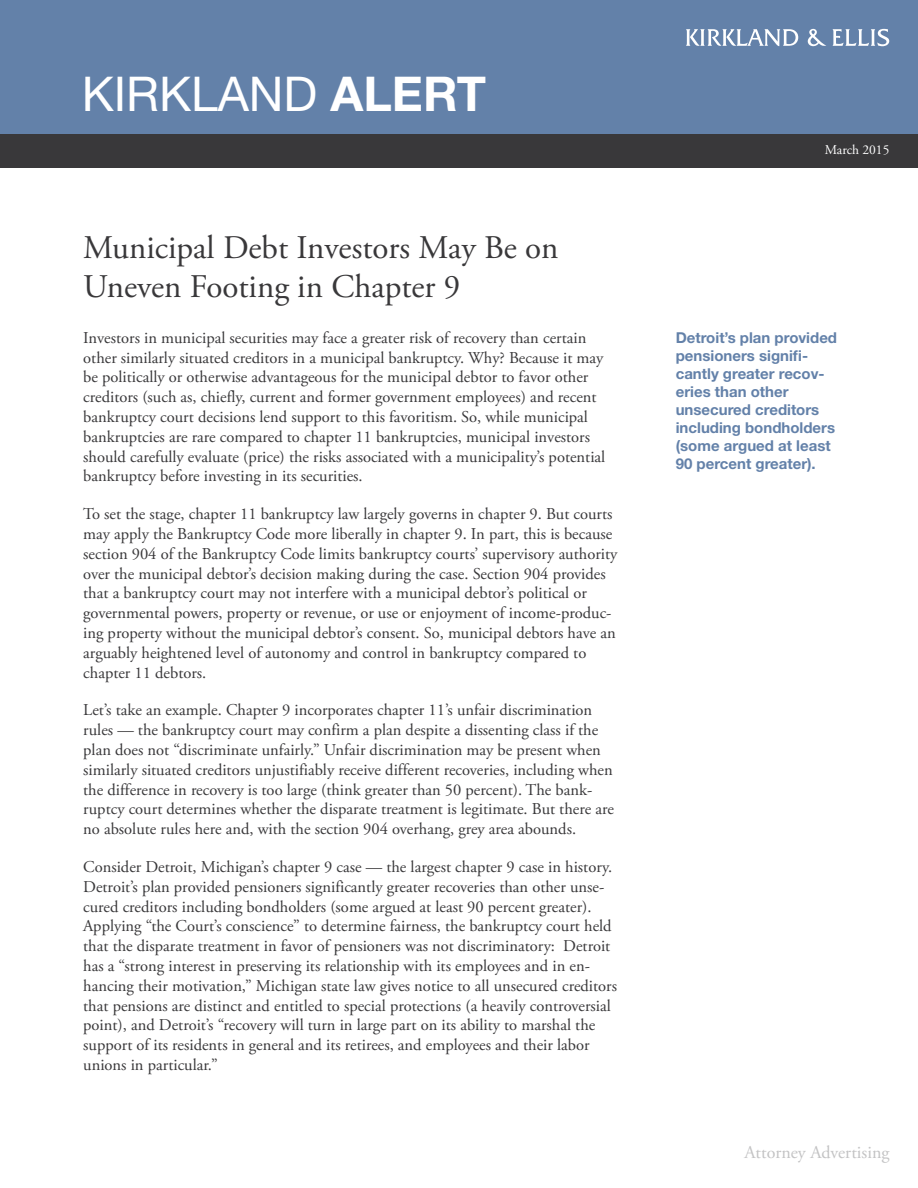
<style>
.page{position:relative;width:918px;height:1188px;background:#fff}
.page>*{position:absolute;margin:0;border:0;box-sizing:border-box;transform-origin:0 0}
.t1{font:48px "Helvetica Neue LT Std";color:#fff}
.t2{font:33px/39.6px "Adobe Garamond Pro";color:#39383a}
.t3{font:18px "Adobe Garamond Pro";color:#c3c3c4}
.t4{font:16.5px/19.8px "Adobe Garamond Pro";color:#39383a}
.t5{font:700 15px/18px "Helvetica Neue LT Std";color:#6381a9}
.t6{font:13.5px "Adobe Garamond Pro";color:#fff}
.s1{font-weight:700}
</style>
<div class="page">
<div style="left:0;top:0;width:918px;height:135px;background:#6381a9"></div>
<div style="left:0;top:134px;width:918px;height:34px;background:#39383a"></div>
<svg style="left:686px;top:29px;width:203px;height:17px"></svg>
<h1 class="t1" style="left:82px;top:77px;width:406px">KIRKLAND <span class="s1">ALERT</span></h1>
<h2 class="t2" style="left:83px;top:230px;width:477px">Municipal Debt Investors May Be on<br>Uneven Footing in Chapter 9</h2>
<p class="t4" style="left:83px;top:329px;width:524px">Investors in municipal securities may face a greater risk of recovery than certain other similarly situated creditors in a municipal bankruptcy. Why? Because it may be politically or otherwise advantageous for the municipal debtor to favor other creditors (such as, chiefly, current and former government employees) and recent bankruptcy court decisions lend support to this favoritism. So, while municipal bankruptcies are rare compared to chapter 11 bankruptcies, municipal investors should carefully evaluate (price) the risks associated with a municipality’s potential bankruptcy before investing in its securities.</p>
<p class="t4" style="left:83px;top:505px;width:536px">To set the stage, chapter 11 bankruptcy law largely governs in chapter 9. But courts may apply the Bankruptcy Code more liberally in chapter 9. In part, this is because section 904 of the Bankruptcy Code limits bankruptcy courts’ supervisory authority over the municipal debtor’s decision making during the case. Section 904 provides that a bankruptcy court may not interfere with a municipal debtor’s political or governmental powers, property or revenue, or use or enjoyment of income-produc&shy;ing property without the municipal debtor’s consent. So, municipal debtors have an arguably heightened level of autonomy and control in bankruptcy compared to chapter 11 debtors.</p>
<p class="t4" style="left:83px;top:702px;width:532px">Let’s take an example. Chapter 9 incorporates chapter 11’s unfair discrimination rules — the bankruptcy court may confirm a plan despite a dissenting class if the plan does not “discriminate unfairly.” Unfair discrimination may be present when similarly situated creditors unjustifiably receive different recoveries, including when the difference in recovery is too large (think greater than 50 percent). The bank&shy;ruptcy court determines whether the disparate treatment is legitimate. But there are no absolute rules here and, with the section 904 overhang, grey area abounds.</p>
<p class="t4" style="left:83px;top:858px;width:535px">Consider Detroit, Michigan’s chapter 9 case — the largest chapter 9 case in history.<br>Detroit’s plan provided pensioners significantly greater recoveries than other unse&shy;cured creditors including bondholders (some argued at least 90 percent greater).<br>Applying “the Court’s conscience” to determine fairness, the bankruptcy court held that the disparate treatment in favor of pensioners was not discriminatory: Detroit has a “strong interest in preserving its relationship with its employees and in en&shy;hancing their motivation,” Michigan state law gives notice to all unsecured creditors that pensions are distinct and entitled to special protections (a heavily controversial point), and Detroit’s “recovery will turn in large part on its ability to marshal the support of its residents in general and its retirees, and employees and their labor unions in particular.”</p>
<p class="t6" style="left:825px;top:144px;width:66px">March 2015</p>
<p class="t5" style="left:676px;top:330px;width:163px">Detroit’s plan provided pensioners signifi&shy;cantly greater recov&shy;eries than other unsecured creditors including bondholders (some argued at least<br>90 percent greater).</p>
<p class="t3" style="left:745px;top:1145px;width:146px">Attorney Advertising</p>
</div>
